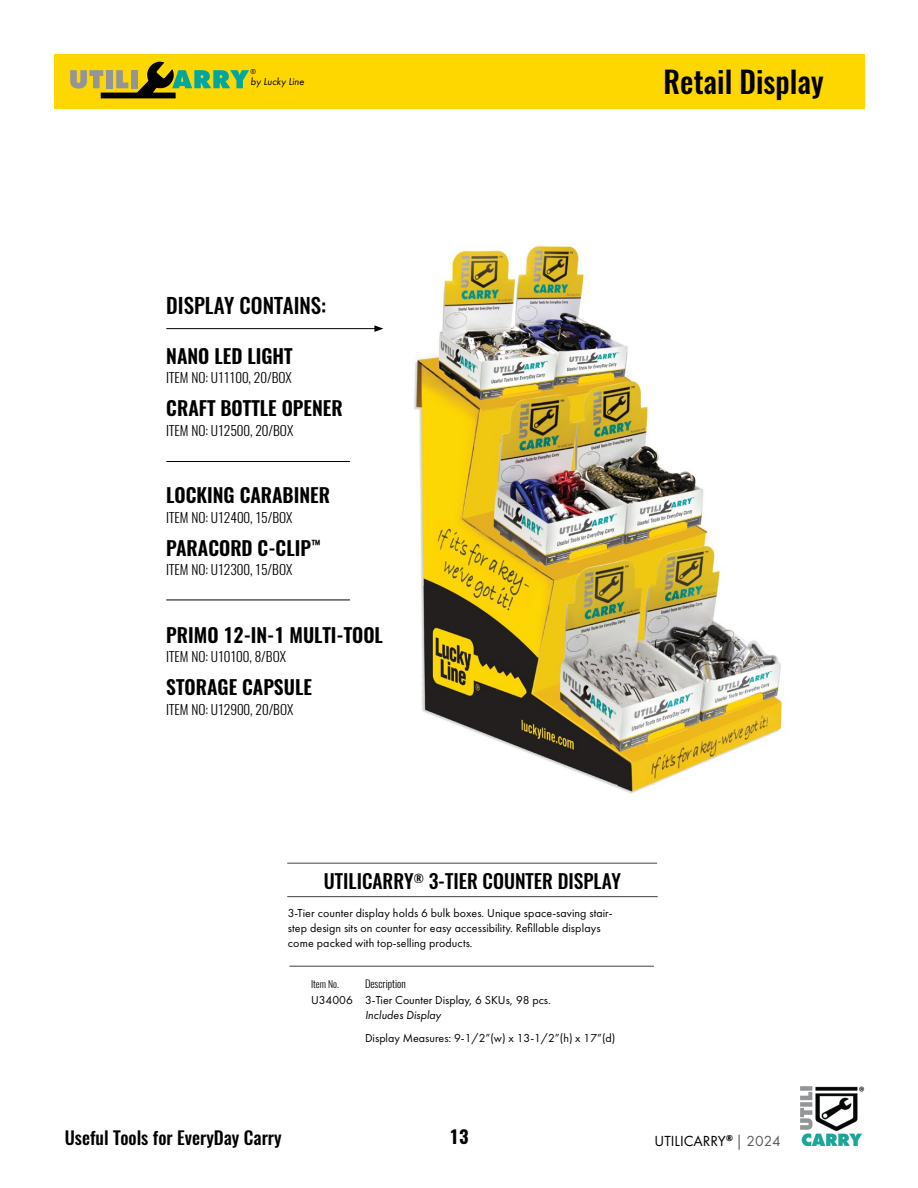
<style>
.page{position:relative;width:918px;height:1188px;background:#fff}
.page>*{position:absolute;margin:0;border:0;box-sizing:border-box;transform-origin:0 0}
.t1{font:500 30px "Oswald";color:#000}
.t2{font:500 21px "Oswald";color:#000}
.t3{font:600 19.5px "Oswald";color:#000}
.t4{font:500 19.5px "Oswald";color:#000}
.t5{font:500 18px "Oswald";color:#000}
.t6{font:700 18px "Oswald";color:#000}
.t7{font:15.15px "Futura PT";color:#000}
.t8{font:300 13.5px "Oswald";color:#000}
.t9{font:12px/15px "Futura PT";letter-spacing:.005em;color:#000}
.t10{font:italic 12px "Futura PT";color:#000}
.t11{font:italic 10.5px "Futura PT";color:#000}
.t12{font:300 10.5px "Oswald";color:#000}
.t13{font:300 9.75px "Oswald";color:#000}
.t14{font:7.5px "Futura PT";color:#000}
.s1{color:#585a5b}
</style>
<div class="page">
<img style="left:312px;top:245px;width:471px;height:549px">
<img style="left:800px;top:1086px;width:65px;height:59px">
<div style="left:54px;top:54px;width:810px;height:55px;background:#fed600"></div>
<svg style="left:70px;top:62px;width:179px;height:36px"></svg>
<hr style="left:287px;top:896px;width:371px;height:1px;background:#424143">
<hr style="left:287px;top:863px;width:370px;height:1px;background:#424143">
<hr style="left:289px;top:966px;width:365px;height:1px;background:#424143">
<hr style="left:166px;top:461px;width:184px;height:1px;background:#000">
<hr style="left:166px;top:600px;width:184px;height:1px;background:#000">
<hr style="left:166px;top:328px;width:211px;height:1px;background:#000">
<svg style="left:374px;top:325px;width:9px;height:7px"></svg>
<p class="t14" style="left:251px;top:67px;width:7px">®</p>
<h1 class="t1" style="left:664px;top:61px;width:161px">Retail Display</h1>
<p class="t11" style="left:251px;top:75px;width:55px">by Lucky Line</p>
<h2 class="t2" style="left:166px;top:291px;width:161px">DISPLAY CONTAINS:</h2>
<h3 class="t3" style="left:166px;top:342px;width:128px">NANO LED LIGHT</h3>
<p class="t8" style="left:166px;top:369px;width:127px">ITEM NO: U11100, 20/BOX</p>
<h3 class="t3" style="left:166px;top:395px;width:178px">CRAFT BOTTLE OPENER</h3>
<p class="t8" style="left:166px;top:421px;width:128px">ITEM NO: U12500, 20/BOX</p>
<h3 class="t3" style="left:166px;top:482px;width:165px">LOCKING CARABINER</h3>
<p class="t8" style="left:166px;top:508px;width:128px">ITEM NO: U12400, 15/BOX</p>
<h3 class="t3" style="left:166px;top:534px;width:156px">PARACORD C-CLIP<sup>™</sup></h3>
<p class="t8" style="left:166px;top:561px;width:128px">ITEM NO: U12300, 15/BOX</p>
<h3 class="t3" style="left:166px;top:621px;width:218px">PRIMO 12-IN-1 MULTI-TOOL</h3>
<p class="t8" style="left:166px;top:648px;width:121px">ITEM NO: U10100, 8/BOX</p>
<h3 class="t3" style="left:166px;top:674px;width:147px">STORAGE CAPSULE</h3>
<p class="t8" style="left:166px;top:700px;width:129px">ITEM NO: U12900, 20/BOX</p>
<h3 class="t4" style="left:324px;top:868px;width:299px">UTILICARRY<sup>®</sup> 3-TIER COUNTER DISPLAY</h3>
<p class="t9" style="left:288px;top:905px;width:326px">3-Tier counter display holds 6 bulk boxes. Unique space-saving stair&shy;step design sits on counter for easy accessibility. Refillable displays come packed with top-selling products.</p>
<p class="t13" style="left:311px;top:977px;width:29px">Item No.</p>
<p class="t12" style="left:365px;top:977px;width:42px">Description</p>
<p class="t9" style="left:311px;top:993px;width:241px">U34006 3-Tier Counter Display, 6 SKUs, 98 pcs.</p>
<p class="t10" style="left:365px;top:1008px;width:78px">Includes Display</p>
<p class="t9" style="left:365px;top:1030px;width:252px">Display Measures: 9-1/2”(w) x 13-1/2”(h) x 17”(d)</p>
<h3 class="t5" style="left:65px;top:1125px;width:218px">Useful Tools for EveryDay Carry</h3>
<h3 class="t6" style="left:449px;top:1124px;width:21px">13</h3>
<p class="t7" style="left:655px;top:1131px;width:128px">UTILICARRY<sup>®</sup> <span class="s1">| 2024</span></p>
</div>
